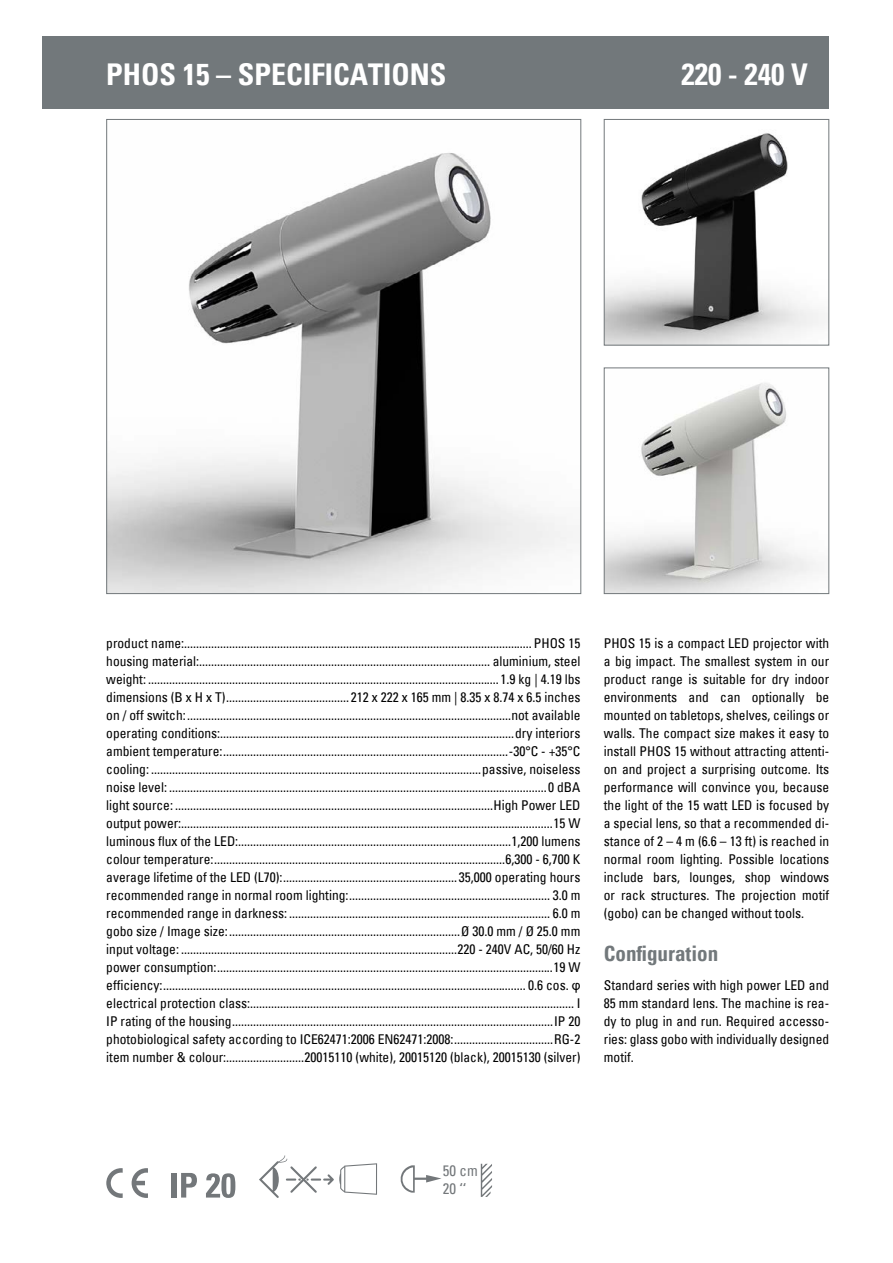
<style>
.page{position:relative;width:893px;height:1263px;background:#fff}
.page>*{position:absolute;margin:0;border:0;box-sizing:border-box;transform-origin:0 0}
.t1{font:700 condensed 30px "Univers";color:#fff}
.t2{font:700 condensed 21px "Univers";color:#72787b}
.t3{font:condensed 15px/18px "Univers";color:#73777a}
.t4{font:condensed 13.5px/18px "Univers";color:#000;text-align:justify}
.s1{font-family:"Arial";font-stretch:normal}
</style>
<div class="page">
<div style="left:43px;top:36px;width:786px;height:72px;background:#72787b"></div>
<img style="left:606px;top:133px;width:219px;height:210px">
<div style="left:604px;top:119px;width:225px;height:226px;border:1px solid #72787b"></div>
<img style="left:606px;top:383px;width:213px;height:209px">
<div style="left:604px;top:367px;width:225px;height:227px;border:1px solid #72787b"></div>
<img style="left:108px;top:153px;width:465px;height:439px">
<svg style="left:106px;top:1168px;width:17px;height:30px"></svg>
<svg style="left:132px;top:1168px;width:16px;height:30px"></svg>
<div style="left:172px;top:1173px;width:5px;height:24px;background:#73777a"></div>
<svg style="left:181px;top:1173px;width:16px;height:24px"></svg>
<svg style="left:206px;top:1173px;width:29px;height:25px"></svg>
<svg style="left:259px;top:1155px;width:118px;height:43px"></svg>
<svg style="left:401px;top:1165px;width:40px;height:27px"></svg>
<svg style="left:481px;top:1164px;width:11px;height:33px"></svg>
<h1 class="t1" style="left:106px;top:56px;width:342px">PHOS 15 – SPECIFICATIONS</h1>
<h1 class="t1" style="left:681px;top:56px;width:128px">220 - 240 V</h1>
<p class="t4" style="left:106px;top:634px;width:476px">product name:.................................................................................................................... PHOS 15 housing material:................................................................................................. aluminium, steel weight: ..................................................................................................................... 1.9 kg | 4.19 lbs dimensions (B x H x T)......................................... 212 x 222 x 165 mm | 8.35 x 8.74 x 6.5 inches on / off switch:............................................................................................................not available operating conditions:..................................................................................................dry interiors ambient temperature:...............................................................................................-30°C - +35°C cooling: ..............................................................................................................passive, noiseless noise level: ..............................................................................................................................0 dBA light source: ..........................................................................................................High Power LED output power:............................................................................................................................15 W luminous flux of the LED:...........................................................................................1,200 lumens colour temperature:.................................................................................................6,300 - 6,700 K average lifetime of the LED (L70):.......................................................... 35,000 operating hours recommended range in normal room lighting:................................................................... 3.0 m recommended range in darkness: ....................................................................................... 6.0 m gobo size / Image size: .............................................................................Ø 30.0 mm / Ø 25.0 mm input voltage: ............................................................................................220 - 240V AC, 50/60 Hz power consumption:................................................................................................................19 W efficiency:......................................................................................................................... 0.6 cos. <span class="s1">φ </span>electrical protection class:............................................................................................................ I IP rating of the housing...........................................................................................................IP 20 photobiological safety according to ICE62471:2006 EN62471:2008:.................................RG-2 item number &amp; colour:..........................20015110 (white), 20015120 (black), 20015130 (silver)</p>
<p class="t4" style="left:604px;top:634px;width:227px">PHOS 15 is a compact LED projector with a big impact. The smallest system in our product range is suitable for dry indoor environments and can optionally be mounted on tabletops, shelves, ceilings or walls. The compact size makes it easy to install PHOS 15 without attracting attenti&shy;on and project a surprising outcome. Its performance will convince you, because the light of the 15 watt LED is focused by a special lens, so that a recommended di&shy;stance of 2 – 4 m (6.6 – 13 ft) is reached in normal room lighting. Possible locations include bars, lounges, shop windows or rack structures. The projection motif (gobo) can be changed without tools.</p>
<h2 class="t2" style="left:604px;top:941px;width:116px">Configuration</h2>
<p class="t4" style="left:604px;top:976px;width:227px">Standard series with high power LED and 85 mm standard lens. The machine is rea&shy;dy to plug in and run. Required accesso&shy;ries: glass gobo with individually designed motif.</p>
<p class="t3" style="left:443px;top:1161px;width:36px">50 cm<br>20 ‘‘</p>
</div>
